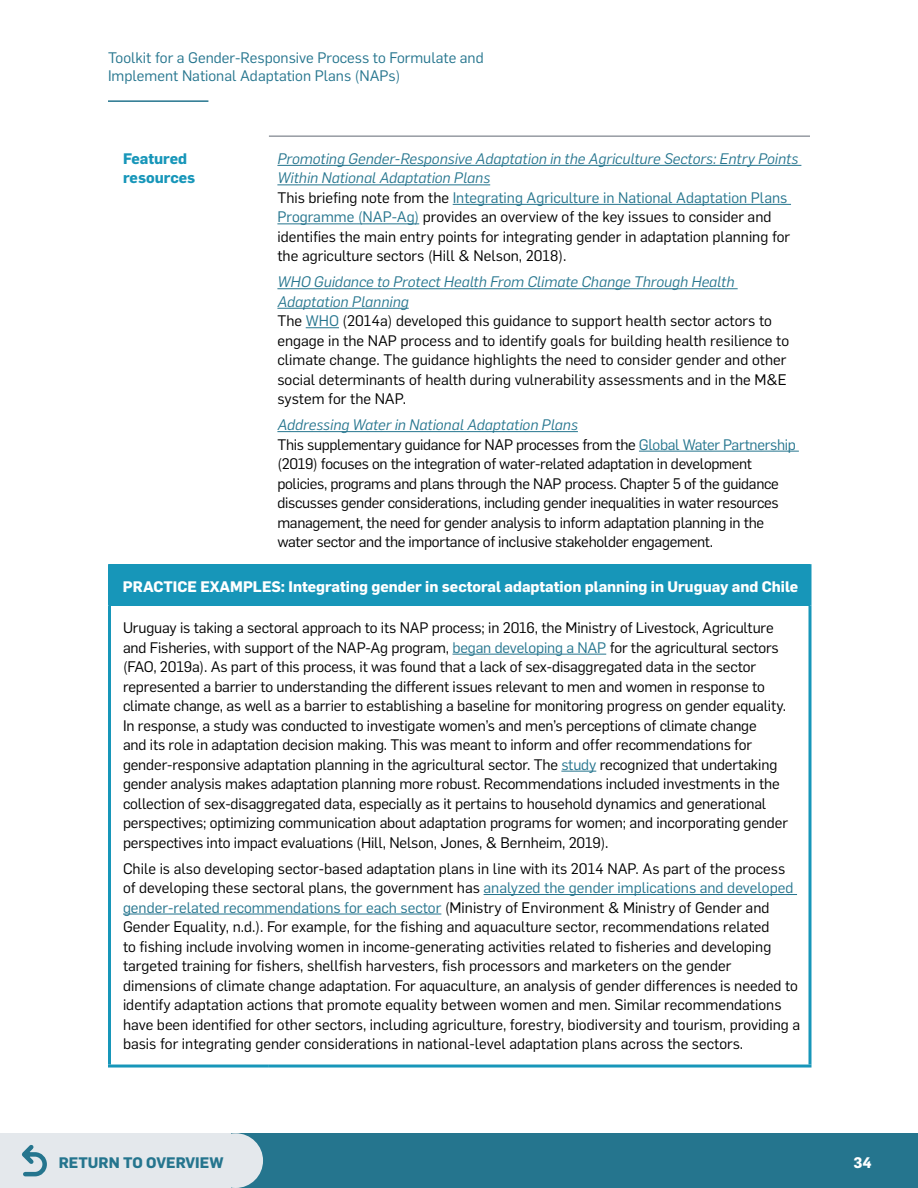
<style>
.page{position:relative;width:918px;height:1188px;background:#fff}
.page>*{position:absolute;margin:0;border:0;box-sizing:border-box;transform-origin:0 0}
.t1{font:15px/19.5px "Flama";letter-spacing:-.01em;color:#000}
.t2{font:15px/18px "Flama";color:#25758e}
.t3{font:700 15px "Flama";color:#fff}
.t4{font:700 15px/19.5px "Flama";color:#1796b9}
.t5{font:700 15px "Flama";color:#25758e}
.s1{font-style:italic;color:#25758e}
.s2{color:#25758e}
</style>
<div class="page">
<div style="left:0;top:1133px;width:918px;height:55px;background:#25758e"></div>
<hr style="left:108px;top:100px;width:100px;height:2px;background:#25758e">
<div style="left:208px;top:1133px;width:55px;height:55px;background:#e4e8ec;border-radius:50%"></div>
<div style="left:0;top:1133px;width:230px;height:55px;background:#e4e8ec"></div>
<svg style="left:21px;top:1145px;width:26px;height:32px"></svg>
<div style="left:110px;top:564px;width:700px;height:41px;background:#1796b9"></div>
<hr style="left:269px;top:136px;width:541px;height:1px;background:#626874">
<hr style="left:108px;top:564px;width:3px;height:41px;background:#1796b9">
<svg style="left:810px;top:564px;width:2px;height:41px"></svg>
<hr style="left:108px;top:605px;width:3px;height:460px;background:#1796b9">
<svg style="left:808px;top:605px;width:4px;height:460px"></svg>
<hr style="left:108px;top:1065px;width:161px;height:3px;background:#1796b9">
<hr style="left:269px;top:1065px;width:543px;height:3px;background:#1796b9">
<hr style="left:277px;top:165px;width:524px;height:1px;background:#25758e">
<hr style="left:277px;top:184px;width:213px;height:1px;background:#25758e">
<hr style="left:453px;top:204px;width:338px;height:1px;background:#25758e">
<hr style="left:277px;top:223px;width:142px;height:1px;background:#25758e">
<hr style="left:277px;top:288px;width:461px;height:1px;background:#25758e">
<hr style="left:277px;top:308px;width:132px;height:1px;background:#25758e">
<hr style="left:306px;top:327px;width:33px;height:1px;background:#25758e">
<hr style="left:277px;top:431px;width:301px;height:1px;background:#25758e">
<hr style="left:639px;top:451px;width:160px;height:1px;background:#25758e">
<hr style="left:452px;top:654px;width:154px;height:1px;background:#25758e">
<hr style="left:561px;top:771px;width:35px;height:1px;background:#25758e">
<hr style="left:484px;top:894px;width:313px;height:1px;background:#25758e">
<hr style="left:123px;top:914px;width:318px;height:1px;background:#25758e">
<p class="t2" style="left:108px;top:48px;width:377px">Toolkit for a Gender-Responsive Process to Formulate and<br>Implement National Adaptation Plans (NAPs)</p>
<p class="t4" style="left:123px;top:148px;width:74px">Featured resources</p>
<p class="t1" style="left:277px;top:148px;width:522px"><span class="s1">Promoting Gender-Responsive Adaptation in the Agriculture Sectors: Entry Points Within National Adaptation Plans<br></span>This briefing note from the <span class="s2">Integrating Agriculture in National Adaptation Plans Programme (NAP-Ag)</span> provides an overview of the key issues to consider and identifies the main entry points for integrating gender in adaptation planning for the agriculture sectors (Hill &amp; Nelson, 2018).</p>
<p class="t1" style="left:277px;top:271px;width:513px"><span class="s1">WHO Guidance to Protect Health From Climate Change Through Health Adaptation Planning<br></span>The <span class="s2">WHO</span> (2014a) developed this guidance to support health sector actors to engage in the NAP process and to identify goals for building health resilience to climate change. The guidance highlights the need to consider gender and other social determinants of health during vulnerability assessments and in the M&amp;E system for the NAP.</p>
<p class="t1" style="left:277px;top:414px;width:520px"><span class="s1">Addressing Water in National Adaptation Plans<br></span>This supplementary guidance for NAP processes from the <span class="s2">Global Water Partnership </span>(2019) focuses on the integration of water-related adaptation in development policies, programs and plans through the NAP process. Chapter 5 of the guidance discusses gender considerations, including gender inequalities in water resources management, the need for gender analysis to inform adaptation planning in the water sector and the importance of inclusive stakeholder engagement.</p>
<p class="t3" style="left:123px;top:576px;width:677px">PRACTICE EXAMPLES: Integrating gender in sectoral adaptation planning in Uruguay and Chile</p>
<p class="t1" style="left:123px;top:617px;width:666px">Uruguay is taking a sectoral approach to its NAP process; in 2016, the Ministry of Livestock, Agriculture and Fisheries, with support of the NAP-Ag program, <span class="s2">began developing a NAP</span> for the agricultural sectors (FAO, 2019a). As part of this process, it was found that a lack of sex-disaggregated data in the sector represented a barrier to understanding the different issues relevant to men and women in response to climate change, as well as a barrier to establishing a baseline for monitoring progress on gender equality.<br>In response, a study was conducted to investigate women’s and men’s perceptions of climate change<br>and its role in adaptation decision making. This was meant to inform and offer recommendations for gender-responsive adaptation planning in the agricultural sector. The <span class="s2">study</span> recognized that undertaking gender analysis makes adaptation planning more robust. Recommendations included investments in the collection of sex-disaggregated data, especially as it pertains to household dynamics and generational perspectives; optimizing communication about adaptation programs for women; and incorporating gender perspectives into impact evaluations (Hill, Nelson, Jones, &amp; Bernheim, 2019).</p>
<p class="t1" style="left:123px;top:858px;width:679px">Chile is also developing sector-based adaptation plans in line with its 2014 NAP. As part of the process of developing these sectoral plans, the government has <span class="s2">analyzed the gender implications and developed gender-related recommendations for each sector</span> (Ministry of Environment &amp; Ministry of Gender and Gender Equality, n.d.). For example, for the fishing and aquaculture sector, recommendations related<br>to fishing include involving women in income-generating activities related to fisheries and developing targeted training for fishers, shellfish harvesters, fish processors and marketers on the gender dimensions of climate change adaptation. For aquaculture, an analysis of gender differences is needed to identify adaptation actions that promote equality between women and men. Similar recommendations have been identified for other sectors, including agriculture, forestry, biodiversity and tourism, providing a basis for integrating gender considerations in national-level adaptation plans across the sectors.</p>
<p class="t5" style="left:59px;top:1152px;width:166px">RETURN TO OVERVIEW</p>
<p class="t3" style="left:853px;top:1152px;width:20px">34</p>
</div>
